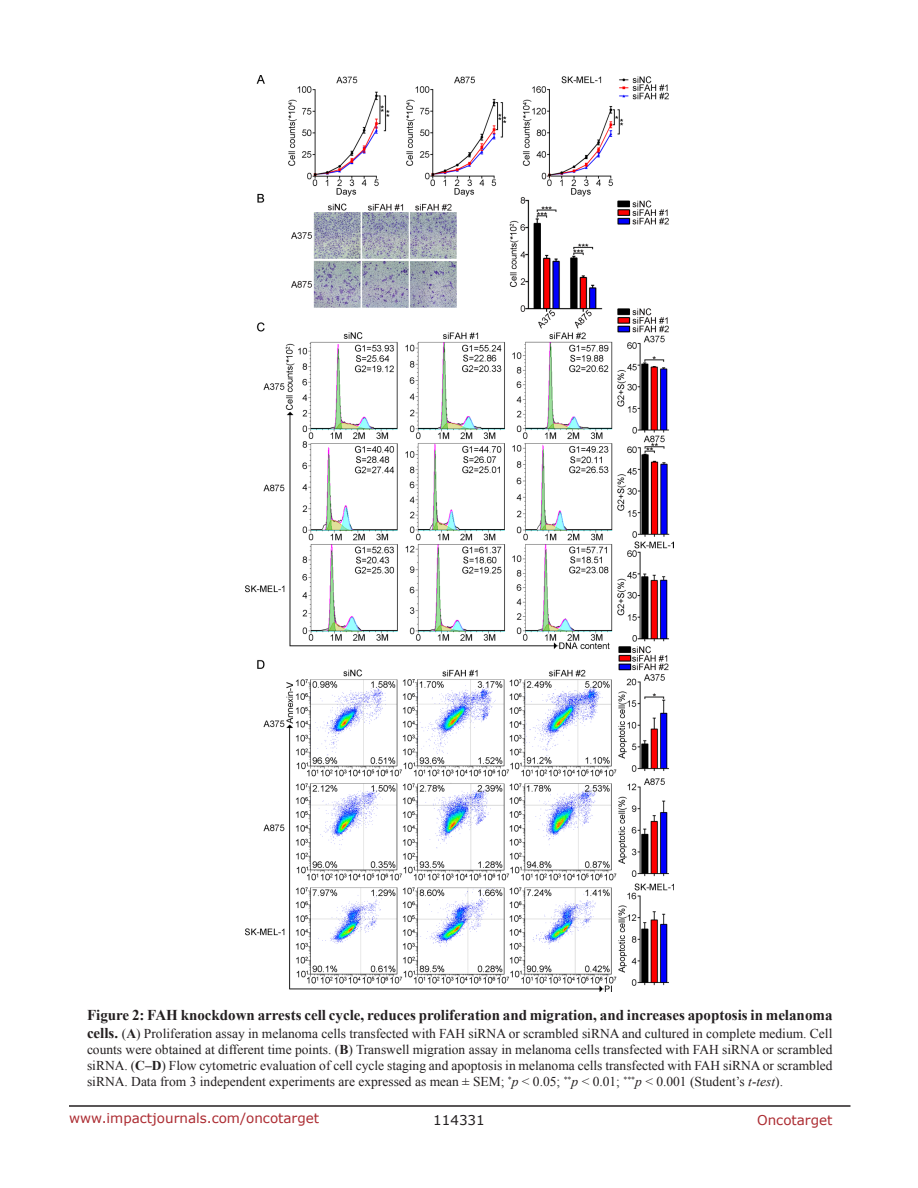
<style>
.page{position:relative;width:918px;height:1188px;background:#fff}
.page>*{position:absolute;margin:0;border:0;box-sizing:border-box;transform-origin:0 0}
.FigureText{font:700 15px "Times New Roman";color:#231f20}
.FigureText-2{font:13.5px/16.2px "Times New Roman";color:#231f20;text-align:justify}
.t1{font:13.5px "Verdana";color:#ac2b31}
.t2{font:13.5px "Verdana";color:#231f20}
.s1{font-weight:700;font-size:15px}
.s2{font-weight:700}
.s3{font-style:italic}
</style>
<div class="page">
<hr style="left:69px;top:1105px;width:781px;height:2px;background:#231f20">
<img style="left:246px;top:76px;width:428px;height:915px">
<p class="FigureText" style="left:87px;top:1004px;width:747px">Figure 2: FAH knockdown arrests cell cycle, reduces proliferation and migration, and increases apoptosis in melanoma</p>
<p class="FigureText-2" style="left:87px;top:1025px;width:747px"><span class="s1">cells.</span> (<span class="s2">A</span>) Proliferation assay in melanoma cells transfected with FAH siRNA or scrambled siRNA and cultured in complete medium. Cell counts were obtained at different time points. (<span class="s2">B</span>) Transwell migration assay in melanoma cells transfected with FAH siRNA or scrambled siRNA. (<span class="s2">C–D</span>) Flow cytometric evaluation of cell cycle staging and apoptosis in melanoma cells transfected with FAH siRNA or scrambled siRNA. Data from 3 independent experiments are expressed as mean ± SEM; <sup>*</sup><span class="s3">p</span> &lt; 0.05; <sup>**</sup><span class="s3">p</span> &lt; 0.01; <sup>***</sup><span class="s3">p</span> &lt; 0.001 (Student’s <span class="s3">t-test</span>).</p>
<p class="t1" style="left:69px;top:1109px;width:252px">www.impactjournals.com/oncotarget</p>
<p class="t2" style="left:433px;top:1111px;width:53px">114331</p>
<p class="t1" style="left:757px;top:1111px;width:77px">Oncotarget</p>
</div>
